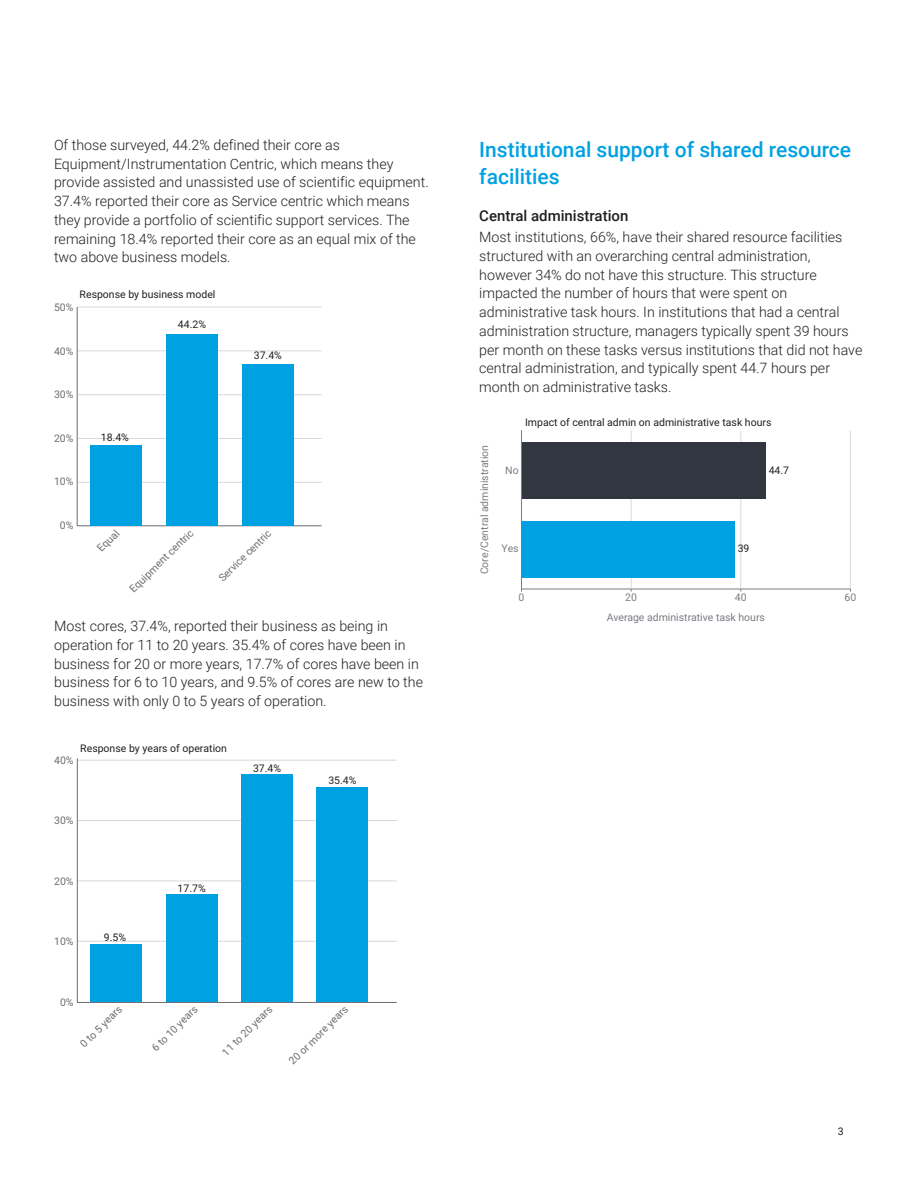
<style>
.page{position:relative;width:918px;height:1188px;background:#fff}
.page>*{position:absolute;margin:0;border:0;box-sizing:border-box;transform-origin:0 0}
.Header_1{font:500 21px/27px "Roboto";color:#00a1e3}
.Header_2{font:500 15px "Roboto";color:#231f20}
.Text{font:300 14.25px/18.8px "Roboto";color:#231f20}
.t1{font:10.5px "Roboto";color:#231f20}
.t2{font:10.5px "Roboto";color:#6c6d70}
.t3{font:10.5px "Roboto";color:#787d83}
</style>
<div class="page">
<hr style="left:77px;top:482px;width:245px;height:1px;background:#d8d9d7">
<hr style="left:77px;top:394px;width:245px;height:1px;background:#d8d9d7">
<hr style="left:77px;top:351px;width:245px;height:1px;background:#d8d9d7">
<hr style="left:77px;top:438px;width:245px;height:1px;background:#d8d9d7">
<hr style="left:77px;top:307px;width:245px;height:1px;background:#d8d9d7">
<hr style="left:77px;top:307px;width:1px;height:219px;background:#6c6d70">
<hr style="left:77px;top:525px;width:245px;height:1px;background:#6c6d70">
<div style="left:242px;top:364px;width:51px;height:161px;background:#00a1e3"></div>
<div style="left:167px;top:334px;width:51px;height:191px;background:#00a1e3"></div>
<div style="left:91px;top:445px;width:51px;height:80px;background:#00a1e3"></div>
<hr style="left:77px;top:881px;width:320px;height:1px;background:#d8d9d7">
<hr style="left:77px;top:820px;width:320px;height:1px;background:#d8d9d7">
<hr style="left:77px;top:941px;width:320px;height:1px;background:#d8d9d7">
<hr style="left:77px;top:760px;width:320px;height:1px;background:#d8d9d7">
<hr style="left:77px;top:758px;width:1px;height:244px;background:#6c6d70">
<hr style="left:77px;top:1002px;width:320px;height:1px;background:#6c6d70">
<div style="left:91px;top:944px;width:51px;height:58px;background:#00a1e3"></div>
<div style="left:242px;top:774px;width:51px;height:228px;background:#00a1e3"></div>
<div style="left:317px;top:787px;width:51px;height:215px;background:#00a1e3"></div>
<div style="left:166px;top:895px;width:51px;height:107px;background:#00a1e3"></div>
<hr style="left:521px;top:589px;width:329px;height:1px;background:#787d83">
<hr style="left:631px;top:431px;width:1px;height:157px;background:#d8d9d7">
<hr style="left:741px;top:431px;width:1px;height:157px;background:#d8d9d7">
<hr style="left:850px;top:431px;width:1px;height:157px;background:#d8d9d7">
<div style="left:521px;top:443px;width:245px;height:56px;background:#323640"></div>
<div style="left:521px;top:521px;width:214px;height:56px;background:#00a1e3"></div>
<hr style="left:521px;top:431px;width:1px;height:158px;background:#787d83">
<p class="Text" style="left:54px;top:135px;width:376px">Of those surveyed, 44.2% defined their core as Equipment/Instrumentation Centric, which means they provide assisted and unassisted use of scientific equipment.<br>37.4% reported their core as Service centric which means they provide a portfolio of scientific support services. The remaining 18.4% reported their core as an equal mix of the two above business models.</p>
<p class="Header_1" style="left:479px;top:135px;width:373px">Institutional support of shared resource facilities</p>
<p class="Header_2" style="left:479px;top:205px;width:151px">Central administration</p>
<p class="Text" style="left:479px;top:227px;width:385px">Most institutions, 66%, have their shared resource facilities structured with an overarching central administration, however 34% do not have this structure. This structure impacted the number of hours that were spent on administrative task hours. In institutions that had a central administration structure, managers typically spent 39 hours per month on these tasks versus institutions that did not have central administration, and typically spent 44.7 hours per month on administrative tasks.</p>
<p class="t1" style="left:80px;top:290px;width:137px">Response by business model</p>
<p class="t2" style="left:54px;top:303px;width:21px">50%</p>
<p class="t2" style="left:54px;top:347px;width:21px">40%</p>
<p class="t1" style="left:178px;top:320px;width:30px">44.2%</p>
<p class="t1" style="left:254px;top:351px;width:30px">37.4%</p>
<p class="t2" style="left:54px;top:390px;width:21px">30%</p>
<p class="t2" style="left:54px;top:434px;width:21px">20%</p>
<p class="t2" style="left:54px;top:477px;width:21px">10%</p>
<p class="t2" style="left:60px;top:521px;width:15px">0%</p>
<p class="t1" style="left:101px;top:433px;width:30px">18.4%</p>
<p class="t2" style="left:96px;top:546px;width:27px;rotate:-43deg">Equal</p>
<p class="t2" style="left:128px;top:587px;width:86px;rotate:-44deg">Equipment centric</p>
<p class="t2" style="left:217px;top:576px;width:70px;rotate:-44deg">Service centric</p>
<p class="Text" style="left:54px;top:616px;width:370px">Most cores, 37.4%, reported their business as being in operation for 11 to 20 years. 35.4% of cores have been in business for 20 or more years, 17.7% of cores have been in business for 6 to 10 years, and 9.5% of cores are new to the business with only 0 to 5 years of operation.</p>
<p class="t2" style="left:54px;top:756px;width:21px">40%</p>
<p class="t1" style="left:80px;top:744px;width:148px">Response by years of operation</p>
<p class="t2" style="left:54px;top:816px;width:21px">30%</p>
<p class="t2" style="left:54px;top:877px;width:21px">20%</p>
<p class="t2" style="left:54px;top:937px;width:21px">10%</p>
<p class="t1" style="left:104px;top:933px;width:24px">9.5%</p>
<p class="t1" style="left:178px;top:884px;width:30px">17.7%</p>
<p class="t1" style="left:253px;top:764px;width:30px">37.4%</p>
<p class="t1" style="left:328px;top:776px;width:30px">35.4%</p>
<p class="t2" style="left:60px;top:998px;width:15px">0%</p>
<p class="t2" style="left:79px;top:1043px;width:56px;rotate:-45deg">0 to 5 years</p>
<p class="t2" style="left:150px;top:1047px;width:62px;rotate:-45deg">6 to 10 years</p>
<p class="t2" style="left:221px;top:1051px;width:68px;rotate:-45deg">11 to 20 years</p>
<p class="t2" style="left:288px;top:1060px;width:80px;rotate:-45deg">20 or more years</p>
<p class="t3" style="left:480px;top:574px;width:131px;rotate:-90deg">Core/Central administration</p>
<p class="t1" style="left:525px;top:418px;width:248px">Impact of central admin on administrative task hours</p>
<p class="t3" style="left:505px;top:466px;width:15px">No</p>
<p class="t1" style="left:769px;top:466px;width:22px">44.7</p>
<p class="t3" style="left:501px;top:544px;width:19px">Yes</p>
<p class="t1" style="left:738px;top:544px;width:13px">39</p>
<p class="t3" style="left:519px;top:593px;width:7px">0</p>
<p class="t3" style="left:625px;top:593px;width:13px">20</p>
<p class="t3" style="left:735px;top:593px;width:13px">40</p>
<p class="t3" style="left:845px;top:593px;width:13px">60</p>
<p class="t3" style="left:607px;top:613px;width:160px">Average administrative task hours</p>
<p class="t1" style="left:838px;top:1124px;width:7px">3</p>
</div>
